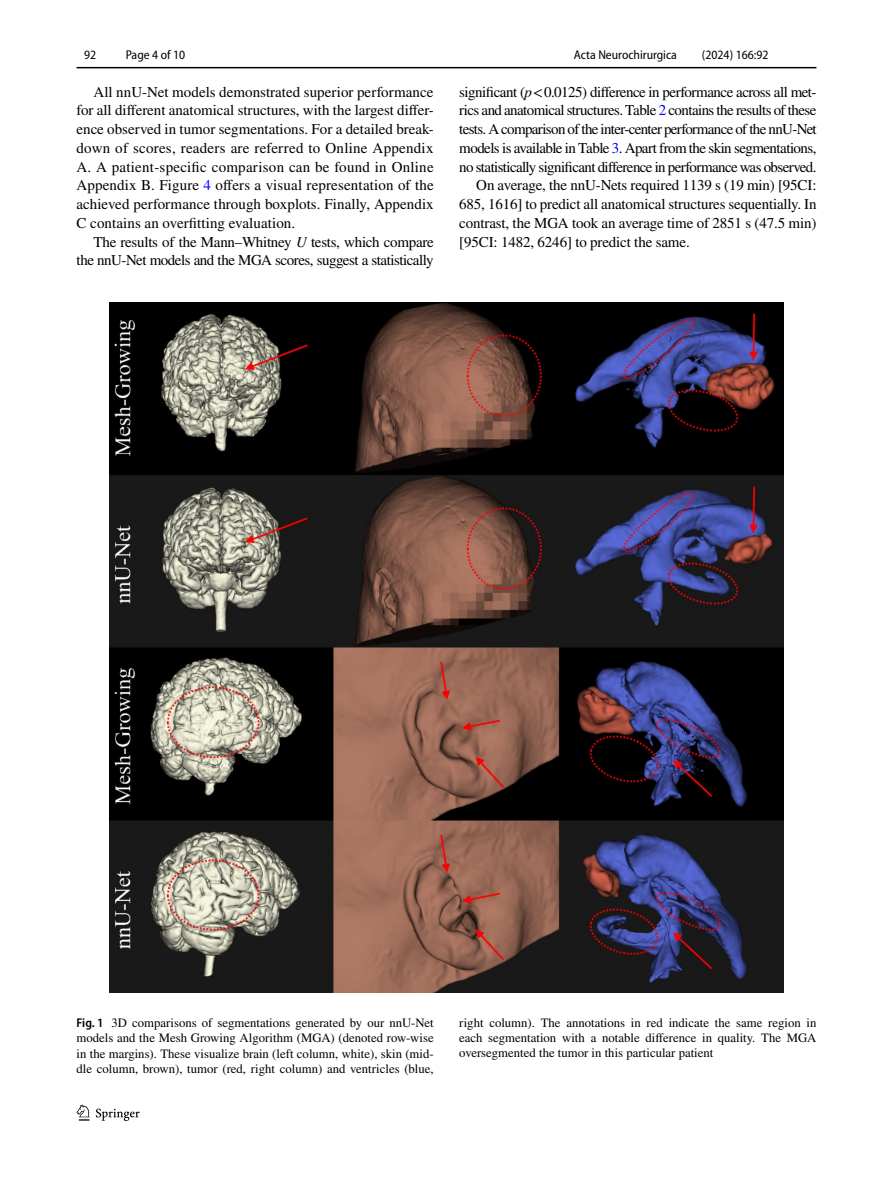
<style>
.page{position:relative;width:893px;height:1187px;background:#fff}
.page>*{position:absolute;margin:0;border:0;box-sizing:border-box;transform-origin:0 0}
.t1{font:15px/18.8px "STIX";letter-spacing:-.03em;color:#000;text-align:justify}
.t2{font:15px "STIX";letter-spacing:-.01em;color:#000}
.t3{font:12.75px/15px "STIX";color:#000;text-align:justify}
.t4{font:semi-condensed 12.75px "Myriad Pro";color:#000}
.s1{color:#00f}
.s2{font-style:italic}
.s3{font-family:"Myriad Pro";font-weight:600;font-stretch:semi-condensed}
</style>
<div class="page">
<hr style="left:77px;top:67px;width:739px;height:1px;background:#000">
<svg style="left:77px;top:1104px;width:12px;height:16px"></svg>
<svg style="left:96px;top:1108px;width:44px;height:12px"></svg>
<img style="left:109px;top:303px;width:675px;height:689px">
<p class="t4" style="left:84px;top:48px;width:14px">92</p>
<p class="t4" style="left:126px;top:48px;width:61px">Page 4 of 10</p>
<p class="t4" style="left:574px;top:48px;width:105px">Acta Neurochirurgica</p>
<p class="t4" style="left:702px;top:48px;width:68px">(2024) 166:92</p>
<p class="t1" style="left:77px;top:83px;width:359px;text-indent:17px">All nnU-Net models demonstrated superior performance for all different anatomical structures, with the largest differ&shy;ence observed in tumor segmentations. For a detailed break&shy;down of scores, readers are referred to Online Appendix A. A patient-specific comparison can be found in Online Appendix B. Figure <span class="s1">4</span> offers a visual representation of the achieved performance through boxplots. Finally, Appendix C contains an overfitting evaluation.</p>
<p class="t1" style="left:77px;top:233px;width:359px;text-align:right">The results of the Mann–Whitney <span class="s2">U</span> tests, which compare the nnU-Net models and the MGA scores, suggest a statistically</p>
<p class="t1" style="left:459px;top:83px;width:359px">significant (<span class="s2">p</span>&lt;0.0125) difference in performance across all met-</p>
<p class="t1" style="left:459px;top:102px;width:359px">rics and anatomical structures. Table <span class="s1">2</span> contains the results of these</p>
<p class="t1" style="left:459px;top:121px;width:359px">tests. A comparison of the inter-center performance of the nnU-Net</p>
<p class="t1" style="left:459px;top:139px;width:359px">models is available in Table <span class="s1">3</span>. Apart from the skin segmentations,</p>
<p class="t1" style="left:459px;top:158px;width:359px">no statistically significant difference in performance was observed.</p>
<p class="t2" style="left:476px;top:175px;width:342px">On average, the nnU-Nets required 1139 s (19 min) [95CI:</p>
<p class="t2" style="left:459px;top:194px;width:359px">685, 1616] to predict all anatomical structures sequentially. In</p>
<p class="t2" style="left:459px;top:212px;width:359px">contrast, the MGA took an average time of 2851 s (47.5 min)</p>
<p class="t2" style="left:459px;top:231px;width:232px">[95CI: 1482, 6246] to predict the same.</p>
<p class="t3" style="left:77px;top:1016px;width:359px"><span class="s3">Fig. 1</span> 3D comparisons of segmentations generated by our nnU-Net models and the Mesh Growing Algorithm (MGA) (denoted row-wise in the margins). These visualize brain (left column, white), skin (mid&shy;dle column, brown), tumor (red, right column) and ventricles (blue,</p>
<p class="t3" style="left:459px;top:1016px;width:359px">right column). The annotations in red indicate the same region in each segmentation with a notable difference in quality. The MGA oversegmented the tumor in this particular patient</p>
</div>
